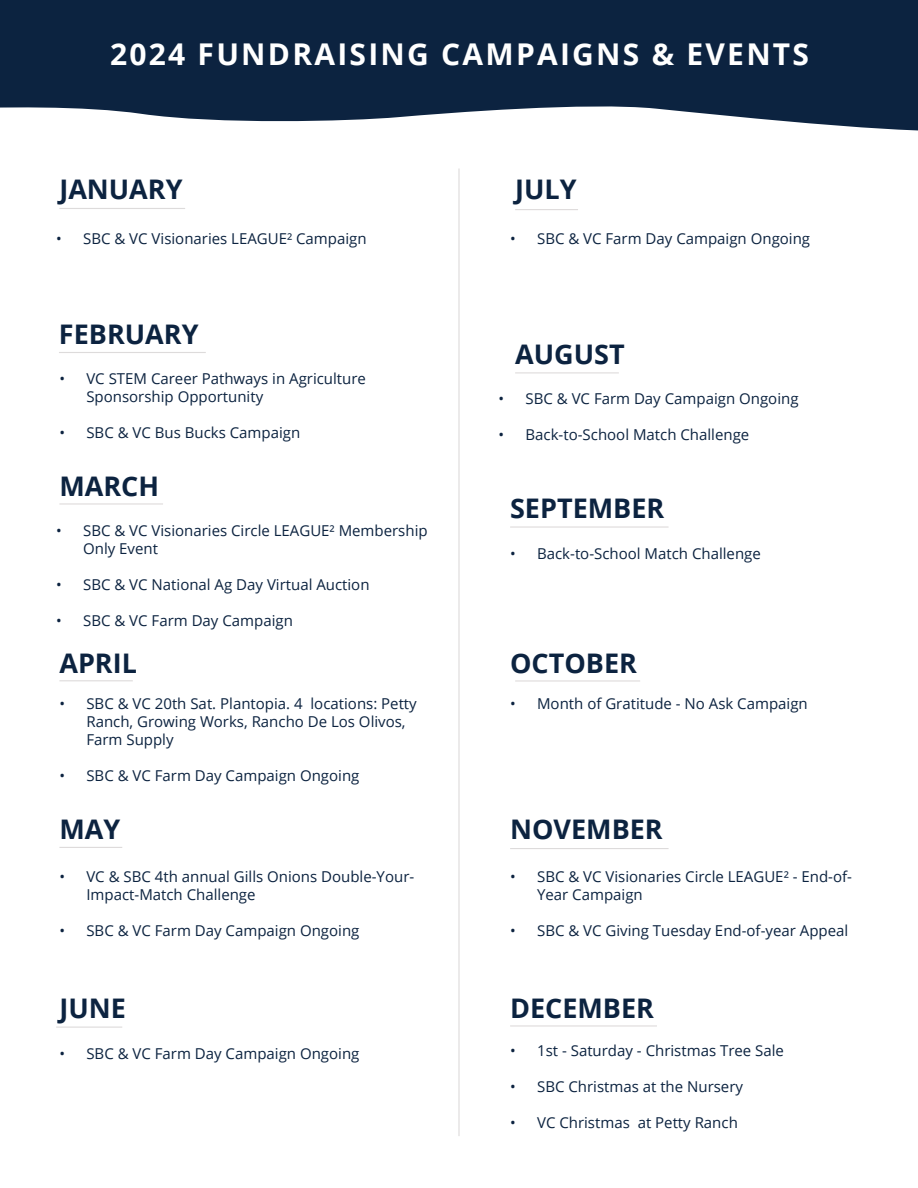
<style>
.page{position:relative;width:918px;height:1188px;background:#fff}
.page>*{position:absolute;margin:0;border:0;box-sizing:border-box;transform-origin:0 0}
.t1{font:700 30px "Open Sans";letter-spacing:.075em;color:#fff}
.t2{font:700 27px "Open Sans";color:#0c2340}
.t3{font:15px/18px "Open Sans";color:#0c2340}
</style>
<div class="page">
<hr style="left:458px;top:168px;width:2px;height:968px;background:#554848">
<hr style="left:59px;top:352px;width:147px;height:1px;background:#554848">
<svg style="left:0;top:0;width:918px;height:131px;background:#283d56"></svg>
<hr style="left:59px;top:208px;width:126px;height:1px;background:#554848">
<hr style="left:59px;top:503px;width:104px;height:2px;background:#554848">
<hr style="left:59px;top:680px;width:74px;height:1px;background:#554848">
<hr style="left:59px;top:847px;width:63px;height:1px;background:#554848">
<hr style="left:56px;top:1027px;width:66px;height:1px;background:#554848">
<hr style="left:515px;top:209px;width:63px;height:1px;background:#554848">
<hr style="left:515px;top:372px;width:104px;height:1px;background:#554848">
<hr style="left:510px;top:526px;width:159px;height:2px;background:#554848">
<hr style="left:515px;top:680px;width:125px;height:2px;background:#554848">
<hr style="left:510px;top:848px;width:159px;height:1px;background:#554848">
<hr style="left:510px;top:1025px;width:147px;height:2px;background:#554848">
<p class="t1" style="left:110px;top:33px;width:701px">2024 FUNDRAISING CAMPAIGNS &amp; EVENTS</p>
<p class="t2" style="left:59px;top:170px;width:125px">JANUARY</p>
<p class="t3" style="left:56px;top:229px;width:312px">• SBC &amp; VC Visionaries LEAGUE² Campaign</p>
<p class="t2" style="left:59px;top:315px;width:141px">FEBRUARY</p>
<p class="t3" style="left:86px;top:369px;width:281px;text-indent:-27px">• VC STEM Career Pathways in Agriculture<br>Sponsorship Opportunity</p>
<p class="t3" style="left:59px;top:423px;width:242px">• SBC &amp; VC Bus Bucks Campaign</p>
<p class="t2" style="left:59px;top:467px;width:101px">MARCH</p>
<p class="t3" style="left:83px;top:521px;width:346px;text-indent:-27px">• SBC &amp; VC Visionaries Circle LEAGUE² Membership<br>Only Event</p>
<p class="t3" style="left:56px;top:575px;width:315px">• SBC &amp; VC National Ag Day Virtual Auction</p>
<p class="t3" style="left:56px;top:611px;width:238px">• SBC &amp; VC Farm Day Campaign</p>
<p class="t2" style="left:59px;top:644px;width:79px">APRIL</p>
<p class="t3" style="left:86px;top:694px;width:332px;text-indent:-27px">• SBC &amp; VC 20th Sat. Plantopia. 4 locations: Petty<br>Ranch, Growing Works, Rancho De Los Olivos,<br>Farm Supply</p>
<p class="t3" style="left:59px;top:766px;width:302px">• SBC &amp; VC Farm Day Campaign Ongoing</p>
<p class="t2" style="left:59px;top:810px;width:62px">MAY</p>
<p class="t3" style="left:86px;top:867px;width:329px;text-indent:-27px">• VC &amp; SBC 4th annual Gills Onions Double-Your-<br>Impact-Match Challenge</p>
<p class="t3" style="left:59px;top:921px;width:302px">• SBC &amp; VC Farm Day Campaign Ongoing</p>
<p class="t2" style="left:59px;top:989px;width:68px">JUNE</p>
<p class="t3" style="left:59px;top:1044px;width:302px">• SBC &amp; VC Farm Day Campaign Ongoing</p>
<p class="t2" style="left:515px;top:170px;width:63px">JULY</p>
<p class="t3" style="left:510px;top:229px;width:302px">• SBC &amp; VC Farm Day Campaign Ongoing</p>
<p class="t2" style="left:515px;top:335px;width:111px">AUGUST</p>
<p class="t3" style="left:499px;top:390px;width:302px">• SBC &amp; VC Farm Day Campaign Ongoing</p>
<p class="t3" style="left:499px;top:426px;width:252px">• Back-to-School Match Challenge</p>
<p class="t2" style="left:510px;top:489px;width:156px">SEPTEMBER</p>
<p class="t3" style="left:510px;top:544px;width:252px">• Back-to-School Match Challenge</p>
<p class="t2" style="left:510px;top:644px;width:128px">OCTOBER</p>
<p class="t3" style="left:510px;top:694px;width:299px">• Month of Gratitude - No Ask Campaign</p>
<p class="t2" style="left:510px;top:810px;width:154px">NOVEMBER</p>
<p class="t3" style="left:537px;top:867px;width:316px;text-indent:-27px">• SBC &amp; VC Visionaries Circle LEAGUE² - End-of-<br>Year Campaign</p>
<p class="t3" style="left:510px;top:921px;width:340px">• SBC &amp; VC Giving Tuesday End-of-year Appeal</p>
<p class="t2" style="left:510px;top:989px;width:145px">DECEMBER</p>
<p class="t3" style="left:510px;top:1041px;width:275px">• 1st - Saturday - Christmas Tree Sale</p>
<p class="t3" style="left:510px;top:1077px;width:234px">• SBC Christmas at the Nursery</p>
<p class="t3" style="left:510px;top:1113px;width:229px">• VC Christmas at Petty Ranch</p>
</div>
